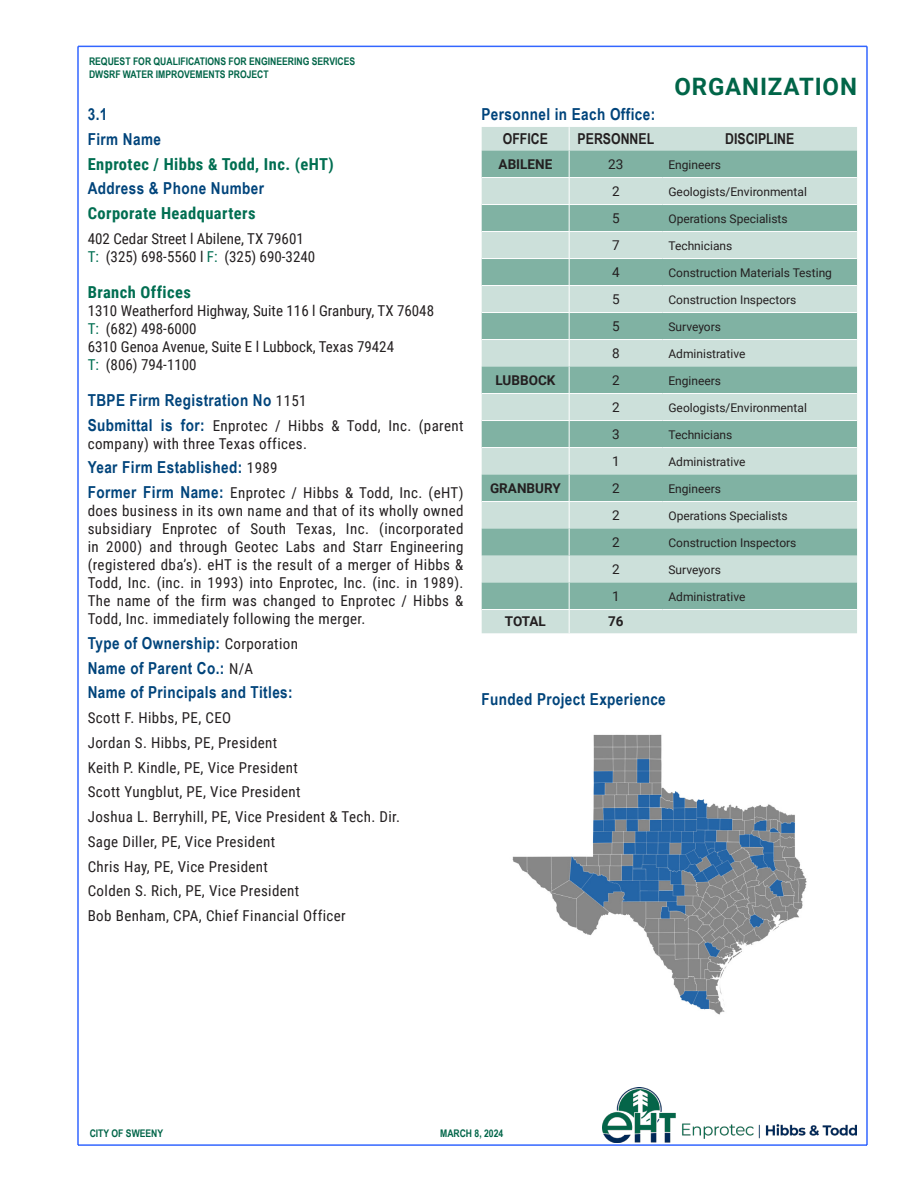
<style>
.page{position:relative;width:918px;height:1188px;background:#fff}
.page>*{position:absolute;margin:0;border:0;box-sizing:border-box;transform-origin:0 0}
.t1{font:700 24px "Roboto";letter-spacing:.035em;color:#006548}
.t2{font:700 16.5px "Arial Narrow";letter-spacing:.025em;color:#00447b}
.t3{font:700 16.5px "Roboto Condensed";letter-spacing:.025em;color:#006e51}
.t4{font:15px/18px "Roboto Condensed";letter-spacing:.025em;color:#231f20}
.t5{font:15px/18px "Roboto Condensed";color:#231f20}
.t6{font:700 15px "Arial Narrow";color:#231f20}
.t7{font:700 13.5px "Roboto";color:#231f20}
.t8{font:13.5px "Roboto";color:#231f20}
.t9{font:12px "Roboto";color:#231f20}
.t10{font:700 10.5px/12.6px "Arial Narrow";color:#006548}
.s1{color:#006e51}
.s2{font-family:"Roboto Condensed";font-weight:400;font-size:15px;color:#231f20}
.s3{font-family:"Arial Narrow";font-weight:700;font-size:16.5px;color:#00447b}
</style>
<div class="page">
<hr style="left:78px;top:1144px;width:789px;height:2px;background:#36f">
<hr style="left:866px;top:46px;width:2px;height:1099px;background:#36f">
<hr style="left:78px;top:46px;width:789px;height:1px;background:#36f">
<hr style="left:77px;top:46px;width:2px;height:1099px;background:#36f">
<img style="left:603px;top:1087px;width:254px;height:55px">
<div style="left:482px;top:127px;width:375px;height:506px;background:#cce0da"></div>
<svg style="left:482px;top:151px;width:375px;height:458px;background:#a4c7bd"></svg>
<hr style="left:482px;top:177px;width:87px;height:1px;background:#fff">
<hr style="left:569px;top:177px;width:93px;height:1px;background:#fff">
<hr style="left:662px;top:177px;width:195px;height:1px;background:#fff">
<hr style="left:482px;top:204px;width:87px;height:1px;background:#fff">
<hr style="left:569px;top:204px;width:93px;height:1px;background:#fff">
<hr style="left:662px;top:204px;width:195px;height:1px;background:#fff">
<hr style="left:482px;top:231px;width:87px;height:1px;background:#fff">
<hr style="left:569px;top:231px;width:93px;height:1px;background:#fff">
<hr style="left:662px;top:231px;width:195px;height:1px;background:#fff">
<hr style="left:482px;top:258px;width:87px;height:1px;background:#fff">
<hr style="left:569px;top:258px;width:93px;height:1px;background:#fff">
<hr style="left:662px;top:258px;width:195px;height:1px;background:#fff">
<hr style="left:482px;top:285px;width:87px;height:1px;background:#fff">
<hr style="left:569px;top:285px;width:93px;height:1px;background:#fff">
<hr style="left:662px;top:285px;width:195px;height:1px;background:#fff">
<hr style="left:482px;top:312px;width:87px;height:1px;background:#fff">
<hr style="left:569px;top:312px;width:93px;height:1px;background:#fff">
<hr style="left:662px;top:312px;width:195px;height:1px;background:#fff">
<hr style="left:482px;top:339px;width:87px;height:1px;background:#fff">
<hr style="left:569px;top:339px;width:93px;height:1px;background:#fff">
<hr style="left:662px;top:339px;width:195px;height:1px;background:#fff">
<hr style="left:482px;top:393px;width:87px;height:1px;background:#fff">
<hr style="left:569px;top:393px;width:93px;height:1px;background:#fff">
<hr style="left:662px;top:393px;width:195px;height:1px;background:#fff">
<hr style="left:482px;top:420px;width:87px;height:1px;background:#fff">
<hr style="left:569px;top:420px;width:93px;height:1px;background:#fff">
<hr style="left:662px;top:420px;width:195px;height:1px;background:#fff">
<hr style="left:482px;top:447px;width:87px;height:1px;background:#fff">
<hr style="left:569px;top:447px;width:93px;height:1px;background:#fff">
<hr style="left:662px;top:447px;width:195px;height:1px;background:#fff">
<hr style="left:482px;top:501px;width:87px;height:1px;background:#fff">
<hr style="left:569px;top:501px;width:93px;height:1px;background:#fff">
<hr style="left:662px;top:501px;width:195px;height:1px;background:#fff">
<hr style="left:482px;top:609px;width:87px;height:1px;background:#fff">
<hr style="left:569px;top:609px;width:93px;height:1px;background:#fff">
<svg style="left:569px;top:127px;width:1px;height:506px"></svg>
<hr style="left:662px;top:609px;width:195px;height:1px;background:#fff">
<img style="left:512px;top:734px;width:295px;height:281px">
<p class="t10" style="left:89px;top:55px;width:268px">REQUEST FOR QUALIFICATIONS FOR ENGINEERING SERVICES<br>DWSRF WATER IMPROVEMENTS PROJECT</p>
<p class="t2" style="left:88px;top:102px;width:21px">3.1</p>
<p class="t2" style="left:88px;top:126px;width:75px">Firm Name</p>
<p class="t3" style="left:88px;top:152px;width:248px">Enprotec / Hibbs &amp; Todd, Inc. (eHT)</p>
<p class="t2" style="left:88px;top:176px;width:178px">Address &amp; Phone Number</p>
<p class="t3" style="left:88px;top:202px;width:169px">Corporate Headquarters</p>
<p class="t5" style="left:88px;top:229px;width:218px">402 Cedar Street l Abilene, TX 79601</p>
<p class="t5" style="left:88px;top:247px;width:229px"><span class="s1">T:</span> (325) 698-5560 l <span class="s1">F:</span> (325) 690-3240</p>
<p class="t3" style="left:88px;top:280px;width:105px">Branch Offices</p>
<p class="t5" style="left:88px;top:301px;width:348px">1310 Weatherford Highway, Suite 116 l Granbury, TX 76048</p>
<p class="t5" style="left:88px;top:319px;width:110px"><span class="s1">T:</span> (682) 498-6000</p>
<p class="t5" style="left:88px;top:337px;width:308px">6310 Genoa Avenue, Suite E l Lubbock, Texas 79424<br><span class="s1">T:</span> (806) 794-1100</p>
<p class="t2" style="left:88px;top:387px;width:220px">TBPE Firm Registration No <span class="s2">1151</span></p>
<p class="t4" style="left:88px;top:416px;width:377px"><span class="s3">Submittal is for:</span> Enprotec / Hibbs &amp; Todd, Inc. (parent company) with three Texas offices.</p>
<p class="t2" style="left:88px;top:455px;width:191px">Year Firm Established: <span class="s2">1989</span></p>
<p class="t4" style="left:88px;top:483px;width:377px;text-align:justify"><span class="s3">Former Firm Name:</span> Enprotec / Hibbs &amp; Todd, Inc. (eHT) does business in its own name and that of its wholly owned subsidiary Enprotec of South Texas, Inc. (incorporated in 2000) and through Geotec Labs and Starr Engineering (registered dba’s). eHT is the result of a merger of Hibbs &amp; Todd, Inc. (inc. in 1993) into Enprotec, Inc. (inc. in 1989).<br>The name of the firm was changed to Enprotec / Hibbs &amp; Todd, Inc. immediately following the merger.</p>
<p class="t2" style="left:88px;top:630px;width:212px">Type of Ownership: <span class="s2">Corporation</span></p>
<p class="t2" style="left:88px;top:655px;width:167px">Name of Parent Co.: <span class="s2">N/A</span></p>
<p class="t2" style="left:88px;top:680px;width:206px">Name of Principals and Titles:</p>
<p class="t4" style="left:88px;top:708px;width:145px">Scott F. Hibbs, PE, CEO</p>
<p class="t4" style="left:88px;top:733px;width:191px">Jordan S. Hibbs, PE, President</p>
<p class="t4" style="left:88px;top:758px;width:212px">Keith P. Kindle, PE, Vice President</p>
<p class="t4" style="left:88px;top:782px;width:214px">Scott Yungblut, PE, Vice President</p>
<p class="t4" style="left:88px;top:807px;width:314px">Joshua L. Berryhill, PE, Vice President &amp; Tech. Dir.</p>
<p class="t4" style="left:88px;top:832px;width:189px">Sage Diller, PE, Vice President</p>
<p class="t4" style="left:88px;top:857px;width:182px">Chris Hay, PE, Vice President</p>
<p class="t4" style="left:88px;top:881px;width:213px">Colden S. Rich, PE, Vice President</p>
<p class="t4" style="left:88px;top:906px;width:260px">Bob Benham, CPA, Chief Financial Officer</p>
<p class="t1" style="left:675px;top:69px;width:184px">ORGANIZATION</p>
<p class="t2" style="left:482px;top:102px;width:175px">Personnel in Each Office:</p>
<p class="t6" style="left:503px;top:128px;width:47px">OFFICE</p>
<p class="t6" style="left:578px;top:128px;width:78px">PERSONNEL</p>
<p class="t6" style="left:725px;top:128px;width:71px">DISCIPLINE</p>
<p class="t7" style="left:499px;top:155px;width:55px">ABILENE</p>
<p class="t8" style="left:608px;top:155px;width:17px">23</p>
<p class="t9" style="left:668px;top:156px;width:54px">Engineers</p>
<p class="t8" style="left:612px;top:182px;width:9px">2</p>
<p class="t9" style="left:668px;top:183px;width:140px">Geologists/Environmental</p>
<p class="t8" style="left:612px;top:209px;width:9px">5</p>
<p class="t9" style="left:668px;top:210px;width:121px">Operations Specialists</p>
<p class="t8" style="left:612px;top:236px;width:9px">7</p>
<p class="t9" style="left:668px;top:237px;width:65px">Technicians</p>
<p class="t8" style="left:612px;top:263px;width:9px">4</p>
<p class="t9" style="left:668px;top:264px;width:165px">Construction Materials Testing</p>
<p class="t8" style="left:612px;top:290px;width:9px">5</p>
<p class="t9" style="left:668px;top:291px;width:129px">Construction Inspectors</p>
<p class="t8" style="left:612px;top:317px;width:9px">5</p>
<p class="t9" style="left:668px;top:318px;width:54px">Surveyors</p>
<p class="t8" style="left:612px;top:344px;width:9px">8</p>
<p class="t9" style="left:668px;top:345px;width:78px">Administrative</p>
<p class="t7" style="left:495px;top:371px;width:61px">LUBBOCK</p>
<p class="t8" style="left:612px;top:371px;width:9px">2</p>
<p class="t9" style="left:668px;top:372px;width:54px">Engineers</p>
<p class="t8" style="left:612px;top:398px;width:9px">2</p>
<p class="t9" style="left:668px;top:399px;width:140px">Geologists/Environmental</p>
<p class="t8" style="left:612px;top:425px;width:9px">3</p>
<p class="t9" style="left:668px;top:426px;width:65px">Technicians</p>
<p class="t8" style="left:612px;top:452px;width:9px">1</p>
<p class="t9" style="left:668px;top:453px;width:78px">Administrative</p>
<p class="t7" style="left:490px;top:479px;width:72px">GRANBURY</p>
<p class="t8" style="left:612px;top:479px;width:9px">2</p>
<p class="t9" style="left:668px;top:480px;width:54px">Engineers</p>
<p class="t8" style="left:612px;top:506px;width:9px">2</p>
<p class="t9" style="left:668px;top:507px;width:121px">Operations Specialists</p>
<p class="t8" style="left:612px;top:533px;width:9px">2</p>
<p class="t9" style="left:668px;top:534px;width:129px">Construction Inspectors</p>
<p class="t8" style="left:612px;top:560px;width:9px">2</p>
<p class="t9" style="left:668px;top:561px;width:54px">Surveyors</p>
<p class="t8" style="left:612px;top:587px;width:9px">1</p>
<p class="t9" style="left:668px;top:588px;width:78px">Administrative</p>
<p class="t7" style="left:505px;top:612px;width:42px">TOTAL</p>
<p class="t7" style="left:608px;top:612px;width:17px">76</p>
<p class="t2" style="left:482px;top:687px;width:186px">Funded Project Experience</p>
<p class="t10" style="left:90px;top:1126px;width:75px">CITY OF SWEENY</p>
<p class="t10" style="left:440px;top:1126px;width:65px">MARCH 8, 2024</p>
</div>
